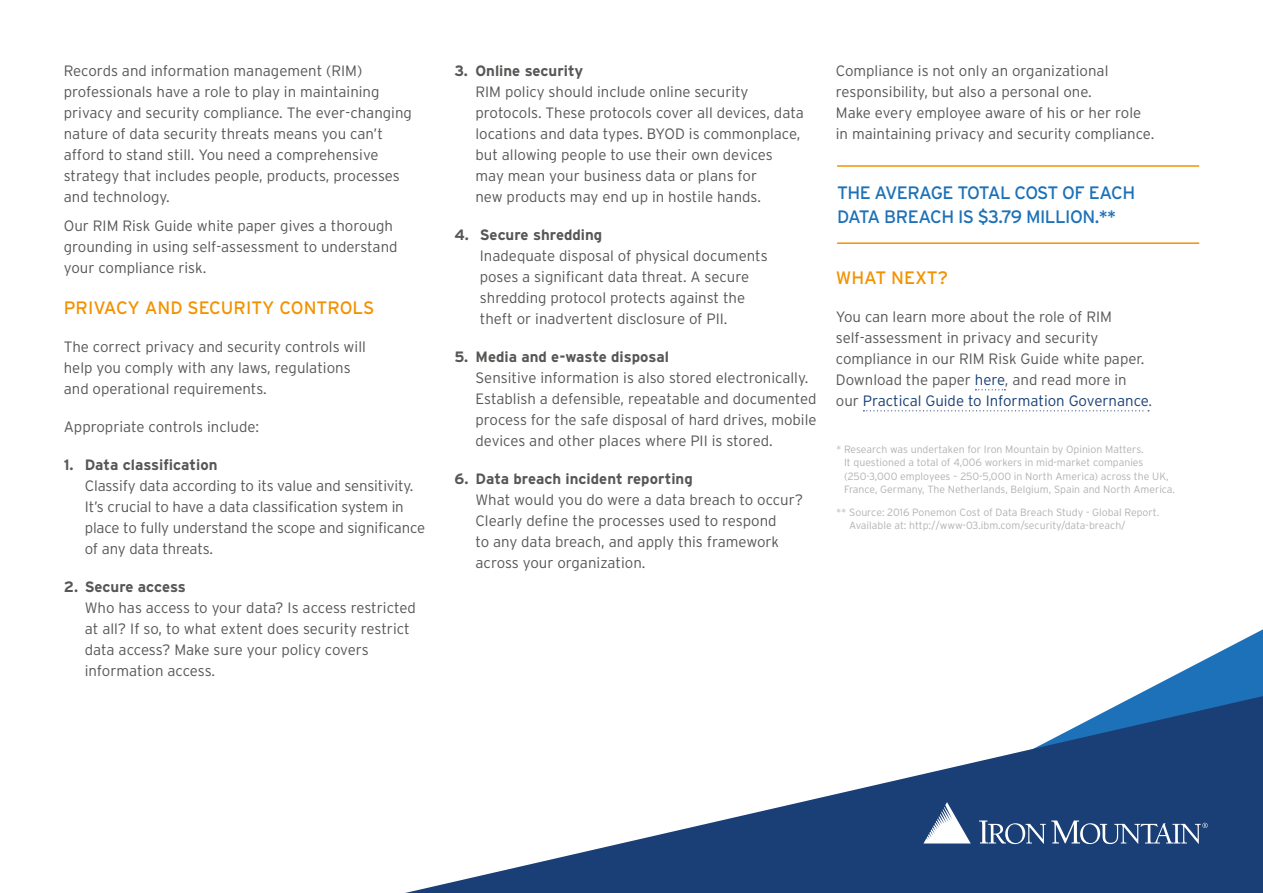
<style>
.page{position:relative;width:1263px;height:893px;background:#fff}
.page>*{position:absolute;margin:0;border:0;box-sizing:border-box;transform-origin:0 0}
.t1{font:18px/24px "Interstate";letter-spacing:-.03em;color:#1d71b8}
.t2{font:18px "Interstate";color:#f39200}
.t3{font:300 15px/21px "Interstate";color:#575756}
.t4{font:700 15px "Interstate";color:#575756}
.t5{font:300 10.5px/13.5px "Interstate";color:#b3b2b2}
.s1{color:#193f76}
</style>
<div class="page">
<svg style="left:1135px;top:629px;width:128px;height:67px"></svg>
<svg style="left:405px;top:696px;width:858px;height:197px"></svg>
<svg style="left:975px;top:389px;width:30px;height:1px"></svg>
<svg style="left:863px;top:410px;width:286px;height:1px"></svg>
<hr style="left:837px;top:165px;width:362px;height:2px;background:#f39200">
<hr style="left:837px;top:242px;width:362px;height:2px;background:#f39200">
<svg style="left:979px;top:820px;width:229px;height:24px;background:#4f6c96"></svg>
<svg style="left:923px;top:802px;width:48px;height:41px"></svg>
<p class="t3" style="left:64px;top:60px;width:350px">Records and information management (RIM) professionals have a role to play in maintaining privacy and security compliance. The ever-changing nature of data security threats means you can’t afford to stand still. You need a comprehensive strategy that includes people, products, processes and technology.</p>
<p class="t3" style="left:64px;top:215px;width:335px">Our RIM Risk Guide white paper gives a thorough grounding in using self-assessment to understand your compliance risk.</p>
<p class="t2" style="left:64px;top:297px;width:312px">PRIVACY AND SECURITY CONTROLS</p>
<p class="t3" style="left:64px;top:336px;width:304px">The correct privacy and security controls will help you comply with any laws, regulations and operational requirements.</p>
<p class="t3" style="left:64px;top:416px;width:197px">Appropriate controls include:</p>
<p class="t4" style="left:64px;top:456px;width:155px">1. Data classification</p>
<p class="t3" style="left:85px;top:475px;width:342px">Classify data according to its value and sensitivity.<br>It’s crucial to have a data classification system in place to fully understand the scope and significance of any data threats.</p>
<p class="t4" style="left:64px;top:578px;width:124px">2. Secure access</p>
<p class="t3" style="left:85px;top:597px;width:333px">Who has access to your data? Is access restricted at all? If so, to what extent does security restrict data access? Make sure your policy covers information access.</p>
<p class="t4" style="left:454px;top:61px;width:130px">3. Online security</p>
<p class="t3" style="left:475px;top:81px;width:330px">RIM policy should include online security protocols. These protocols cover all devices, data locations and data types. BYOD is commonplace, but allowing people to use their own devices may mean your business data or plans for<br>new products may end up in hostile hands.</p>
<p class="t4" style="left:454px;top:225px;width:149px">4. Secure shredding</p>
<p class="t3" style="left:480px;top:245px;width:289px">Inadequate disposal of physical documents poses a significant data threat. A secure shredding protocol protects against the theft or inadvertent disclosure of PII.</p>
<p class="t4" style="left:454px;top:347px;width:216px">5. Media and e-waste disposal</p>
<p class="t3" style="left:475px;top:367px;width:343px">Sensitive information is also stored electronically.<br>Establish a defensible, repeatable and documented process for the safe disposal of hard drives, mobile devices and other places where PII is stored.</p>
<p class="t4" style="left:454px;top:469px;width:240px">6. Data breach incident reporting</p>
<p class="t3" style="left:475px;top:489px;width:329px">What would you do were a data breach to occur?<br>Clearly define the processes used to respond<br>to any data breach, and apply this framework across your organization.</p>
<p class="t3" style="left:836px;top:60px;width:320px">Compliance is not only an organizational responsibility, but also a personal one.<br>Make every employee aware of his or her role in maintaining privacy and security compliance.</p>
<p class="t1" style="left:837px;top:180px;width:300px">THE AVERAGE TOTAL COST OF EACH<br>DATA BREACH IS $3.79 MILLION.**</p>
<p class="t2" style="left:836px;top:267px;width:114px">WHAT NEXT?</p>
<p class="t3" style="left:836px;top:306px;width:318px">You can learn more about the role of RIM self-assessment in privacy and security compliance in our RIM Risk Guide white paper.<br>Download the paper <span class="s1">here</span>, and read more in our <span class="s1">Practical Guide to Information Governance</span>.</p>
<p class="t5" style="left:844px;top:442px;width:333px;text-indent:-8px">* Research was undertaken for Iron Mountain by Opinion Matters.<br>It questioned a total of 4,006 workers in mid-market companies (250-3,000 employees – 250-5,000 in North America) across the UK, France, Germany, The Netherlands, Belgium, Spain and North America.</p>
<p class="t5" style="left:849px;top:505px;width:311px;text-indent:-13px">** Source: 2016 Ponemon Cost of Data Breach Study - Global Report.<br>Available at: http://www-03.ibm.com/security/data-breach/</p>
</div>
